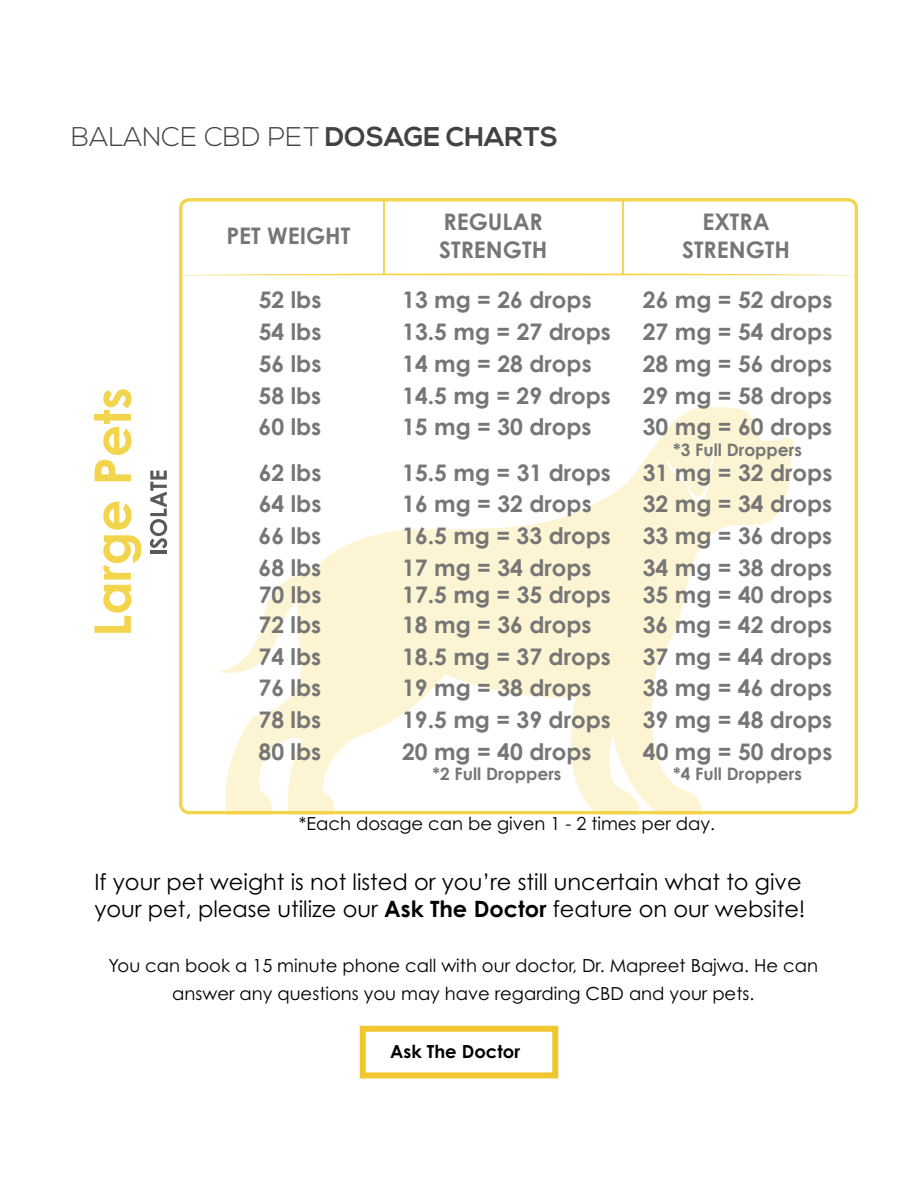
<style>
.page{position:relative;width:918px;height:1188px;background:#fff}
.page>*{position:absolute;margin:0;border:0;box-sizing:border-box;transform-origin:0 0}
.t1{font:700 50.55px "Century Gothic";color:#f3d44d}
.t2{font:300 27px "Nexa";letter-spacing:.005em;color:#424241}
.t3{font:700 22.8px/27.5px "Century Gothic";color:#767676}
.t4{font:22.5px/27px "Century Gothic Pro";color:#000}
.t5{font:18px/27.6px "Century Gothic Pro";color:#000;text-align:center}
.t6{font:700 18px "Century Gothic Pro";color:#000}
.t7{font:700 17.1px "Century Gothic";color:#767676}
.s1{font-weight:700}
</style>
<div class="page">
<svg style="left:218px;top:407px;width:576px;height:408px"></svg>
<svg style="left:181px;top:199px;width:675px;height:77px"></svg>
<hr style="left:150px;top:551px;width:17px;height:3px;background:#58595b">
<svg style="left:150px;top:471px;width:17px;height:78px"></svg>
<div style="left:360px;top:1026px;width:198px;height:52px;border:6px solid #f1c730"></div>
<p class="t2" style="left:71px;top:121px;width:488px">BALANCE CBD PET <span class="s1">DOSAGE CHARTS</span></p>
<h1 class="t1" style="left:74px;top:637px;width:251px;rotate:-90deg">Large Pets</h1>
<p class="t3" style="left:226px;top:221px;width:126px">PET WEIGHT</p>
<p class="t3" style="left:439px;top:207px;width:110px">REGULAR<br>STRENGTH</p>
<p class="t3" style="left:682px;top:207px;width:110px;text-align:center">EXTRA<br>STRENGTH</p>
<p class="t3" style="left:259px;top:285px;width:64px">52 lbs</p>
<p class="t3" style="left:402px;top:285px;width:191px">13 mg = 26 drops</p>
<p class="t3" style="left:643px;top:285px;width:191px">26 mg = 52 drops</p>
<p class="t3" style="left:259px;top:317px;width:64px">54 lbs</p>
<p class="t3" style="left:402px;top:317px;width:210px">13.5 mg = 27 drops</p>
<p class="t3" style="left:643px;top:317px;width:191px">27 mg = 54 drops</p>
<p class="t3" style="left:259px;top:349px;width:64px">56 lbs</p>
<p class="t3" style="left:402px;top:349px;width:191px">14 mg = 28 drops</p>
<p class="t3" style="left:643px;top:349px;width:191px">28 mg = 56 drops</p>
<p class="t3" style="left:259px;top:381px;width:64px">58 lbs</p>
<p class="t3" style="left:402px;top:381px;width:210px">14.5 mg = 29 drops</p>
<p class="t3" style="left:643px;top:381px;width:191px">29 mg = 58 drops</p>
<p class="t3" style="left:259px;top:412px;width:64px">60 lbs</p>
<p class="t3" style="left:402px;top:412px;width:191px">15 mg = 30 drops</p>
<p class="t3" style="left:643px;top:412px;width:191px">30 mg = 60 drops</p>
<p class="t7" style="left:673px;top:437px;width:130px">*3 Full Droppers</p>
<p class="t3" style="left:259px;top:458px;width:64px">62 lbs</p>
<p class="t3" style="left:402px;top:458px;width:210px">15.5 mg = 31 drops</p>
<p class="t3" style="left:643px;top:458px;width:191px">31 mg = 32 drops</p>
<p class="t3" style="left:259px;top:489px;width:64px">64 lbs</p>
<p class="t3" style="left:402px;top:489px;width:191px">16 mg = 32 drops</p>
<p class="t3" style="left:643px;top:489px;width:191px">32 mg = 34 drops</p>
<p class="t3" style="left:259px;top:521px;width:64px">66 lbs</p>
<p class="t3" style="left:402px;top:521px;width:210px">16.5 mg = 33 drops</p>
<p class="t3" style="left:643px;top:521px;width:191px">33 mg = 36 drops</p>
<p class="t3" style="left:259px;top:553px;width:64px">68 lbs</p>
<p class="t3" style="left:402px;top:553px;width:191px">17 mg = 34 drops</p>
<p class="t3" style="left:643px;top:553px;width:191px">34 mg = 38 drops</p>
<p class="t3" style="left:259px;top:610px;width:64px">72 lbs</p>
<p class="t3" style="left:402px;top:610px;width:191px">18 mg = 36 drops</p>
<p class="t3" style="left:643px;top:610px;width:191px">36 mg = 42 drops</p>
<p class="t3" style="left:259px;top:642px;width:64px">74 lbs</p>
<p class="t3" style="left:402px;top:642px;width:210px">18.5 mg = 37 drops</p>
<p class="t3" style="left:643px;top:642px;width:191px">37 mg = 44 drops</p>
<p class="t3" style="left:259px;top:673px;width:64px">76 lbs</p>
<p class="t3" style="left:402px;top:673px;width:191px">19 mg = 38 drops</p>
<p class="t3" style="left:643px;top:673px;width:191px">38 mg = 46 drops</p>
<p class="t3" style="left:259px;top:705px;width:64px">78 lbs</p>
<p class="t3" style="left:402px;top:705px;width:210px">19.5 mg = 39 drops</p>
<p class="t3" style="left:643px;top:705px;width:191px">39 mg = 48 drops</p>
<p class="t3" style="left:259px;top:737px;width:64px">80 lbs</p>
<p class="t3" style="left:402px;top:737px;width:191px">20 mg = 40 drops</p>
<p class="t7" style="left:433px;top:761px;width:130px">*2 Full Droppers</p>
<p class="t3" style="left:259px;top:580px;width:64px">70 lbs</p>
<p class="t3" style="left:402px;top:580px;width:210px">17.5 mg = 35 drops</p>
<p class="t3" style="left:643px;top:580px;width:191px">35 mg = 40 drops</p>
<p class="t3" style="left:643px;top:737px;width:191px">40 mg = 50 drops</p>
<p class="t7" style="left:673px;top:761px;width:130px">*4 Full Droppers</p>
<p class="t5" style="left:299px;top:809px;width:418px">*Each dosage can be given 1 - 2 times per day.</p>
<p class="t4" style="left:94px;top:868px;width:713px">If your pet weight is not listed or you’re still uncertain what to give your pet, please utilize our <span class="s1">Ask The Doctor</span> feature on our website!</p>
<p class="t5" style="left:109px;top:952px;width:711px">You can book a 15 minute phone call with our doctor, Dr. Mapreet Bajwa. He can answer any questions you may have regarding CBD and your pets.</p>
<p class="t6" style="left:390px;top:1040px;width:131px">Ask The Doctor</p>
</div>
